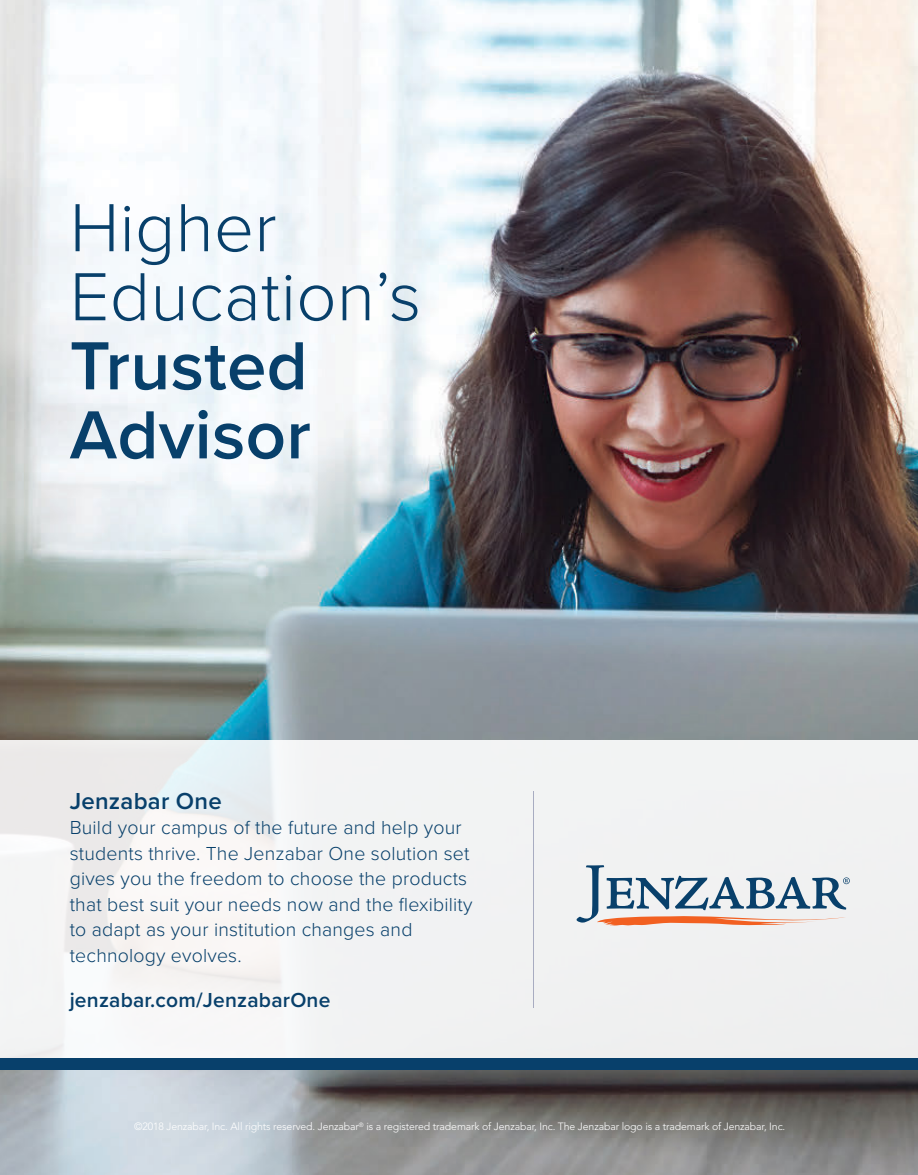
<style>
.page{position:relative;width:918px;height:1175px;background:#fff}
.page>*{position:absolute;margin:0;border:0;box-sizing:border-box;transform-origin:0 0}
.t1{font:300 70.5px/69px "Proxima Nova";letter-spacing:.005em;color:#08406b}
.t2{font:600 24px "Proxima Nova";letter-spacing:.01em;color:#08406b}
.t3{font:600 21px "Proxima Nova";letter-spacing:.01em;color:#08406b}
.t4{font:300 19.5px/25.5px "Proxima Nova";letter-spacing:.01em;color:#08406b}
.t5{font:300 10.5px "Avenir LT Std";letter-spacing:-.01em;color:#fff}
.s1{font-weight:600}
</style>
<div class="page">
<img style="left:0;top:0;width:918px;height:1174px">
<div style="left:0;top:740px;width:918px;height:318px;background:#f1f2f3"></div>
<hr style="left:533px;top:791px;width:1px;height:216px;background:#a8acc1">
<svg style="left:577px;top:865px;width:273px;height:60px"></svg>
<div style="left:0;top:1057px;width:918px;height:12px;background:#08406b"></div>
<p class="t1" style="left:70px;top:194px;width:353px">Higher<br>Education’s<br><span class="s1">Trusted<br>Advisor</span></p>
<p class="t2" style="left:70px;top:786px;width:154px">Jenzabar One</p>
<p class="t4" style="left:70px;top:815px;width:404px">Build your campus of the future and help your students thrive. The Jenzabar One solution set gives you the freedom to choose the products that best suit your needs now and the flexibility to adapt as your institution changes and technology evolves.</p>
<p class="t3" style="left:70px;top:987px;width:262px">jenzabar.com/JenzabarOne</p>
<p class="t5" style="left:134px;top:1120px;width:653px">©2018 Jenzabar, Inc. All rights reserved. Jenzabar<sup>®</sup> is a registered trademark of Jenzabar, Inc. The Jenzabar logo is a trademark of Jenzabar, Inc.</p>
</div>
